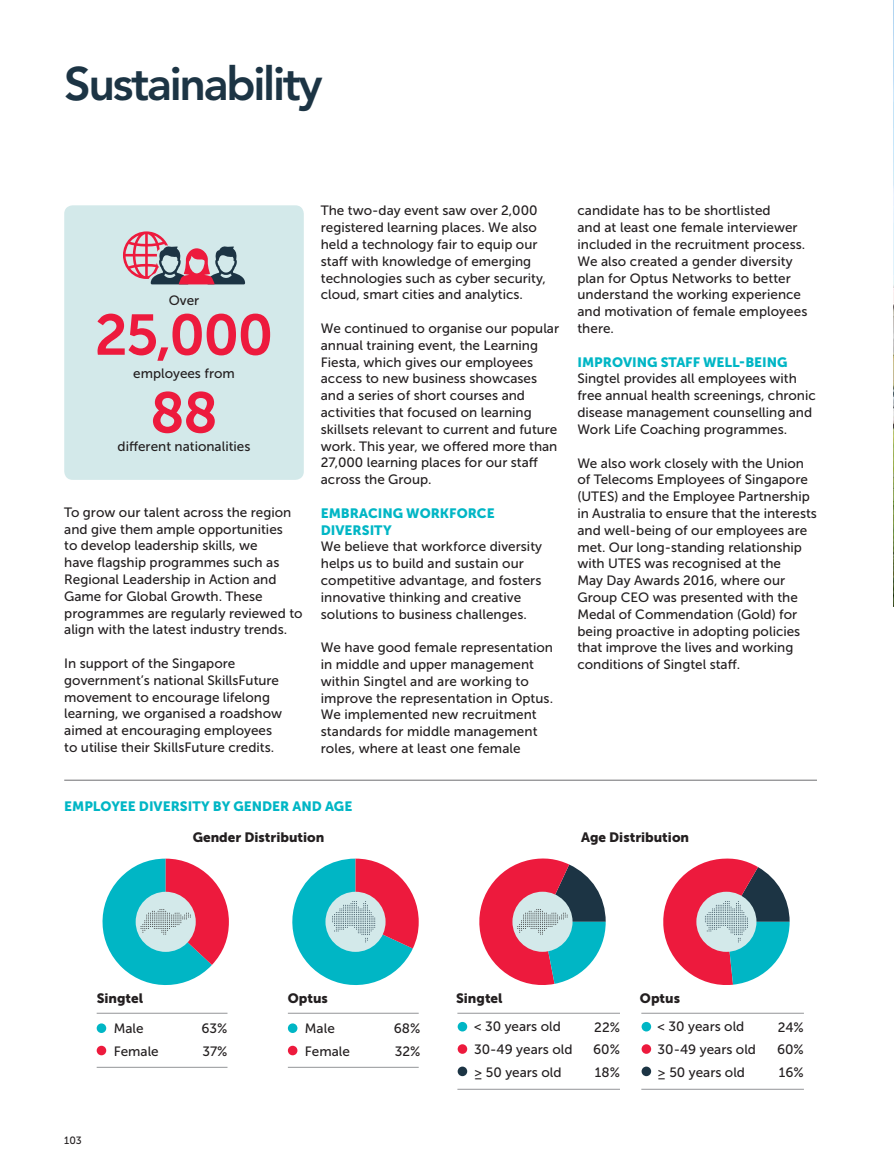
<style>
.page{position:relative;width:894px;height:1175px;background:#fff}
.page>*{position:absolute;margin:0;border:0;box-sizing:border-box;transform-origin:0 0}
.t1{font:57px/77.8px "Museo Sans 700";letter-spacing:-.03em;color:#ed1a3d;text-align:center}
.t2{font:800 46.5px "Avenir";letter-spacing:-.05em;color:#1c3444}
.t3{font:13.5px/16.8px "Museo Sans 500";color:#231f20}
.t4{font:13.5px/16.8px "Museo Sans 900";color:#00b6c5}
.t5{font:13.5px "Museo Sans 900";color:#231f20}
.t6{font:10.5px "Museo Sans 500";color:#231f20}
</style>
<div class="page">
<img style="left:893px;top:0;width:1px;height:606px">
<hr style="left:457px;top:1013px;width:163px;height:1px;background:#939598">
<div style="left:458px;top:1021px;width:9px;height:10px;background:#00b6c5;border-radius:50%"></div>
<div style="left:458px;top:1044px;width:9px;height:9px;background:#ed1a3d;border-radius:50%"></div>
<div style="left:458px;top:1066px;width:9px;height:10px;background:#1c3444;border-radius:50%"></div>
<hr style="left:641px;top:1013px;width:163px;height:1px;background:#939598">
<svg style="left:641px;top:1021px;width:10px;height:10px"></svg>
<div style="left:641px;top:1044px;width:10px;height:9px;background:#ed1a3d;border-radius:50%"></div>
<svg style="left:641px;top:1066px;width:10px;height:10px"></svg>
<svg style="left:663px;top:858px;width:126px;height:127px"></svg>
<hr style="left:457px;top:1089px;width:163px;height:1px;background:#939598">
<hr style="left:641px;top:1089px;width:163px;height:1px;background:#939598">
<svg style="left:479px;top:858px;width:127px;height:127px"></svg>
<hr style="left:97px;top:1013px;width:130px;height:1px;background:#939598">
<hr style="left:97px;top:1067px;width:130px;height:1px;background:#939598">
<div style="left:97px;top:1023px;width:9px;height:10px;background:#00b6c5;border-radius:50%"></div>
<div style="left:97px;top:1045px;width:9px;height:10px;background:#ed1a3d;border-radius:50%"></div>
<hr style="left:288px;top:1013px;width:131px;height:1px;background:#939598">
<hr style="left:288px;top:1067px;width:131px;height:1px;background:#939598">
<div style="left:288px;top:1023px;width:9px;height:10px;background:#00b6c5;border-radius:50%"></div>
<div style="left:288px;top:1045px;width:9px;height:10px;background:#ed1a3d;border-radius:50%"></div>
<svg style="left:292px;top:858px;width:127px;height:127px"></svg>
<svg style="left:102px;top:858px;width:127px;height:127px"></svg>
<div style="left:64px;top:205px;width:240px;height:275px;background:#d3e9ea;border-radius:9px"></div>
<svg style="left:123px;top:231px;width:122px;height:53px"></svg>
<hr style="left:64px;top:780px;width:753px;height:1px;background:#6d6e70">
<h2 class="t2" style="left:64px;top:64px;width:260px">Sustainability</h2>
<p class="t3" style="left:169px;top:293px;width:32px">Over</p>
<h1 class="t1" style="left:95px;top:302px;width:180px">25,000<br>88</h1>
<p class="t3" style="left:133px;top:366px;width:103px">employees from</p>
<p class="t3" style="left:118px;top:440px;width:134px">different nationalities</p>
<p class="t3" style="left:64px;top:505px;width:240px">To grow our talent across the region and give them ample opportunities<br>to develop leadership skills, we<br>have flagship programmes such as Regional Leadership in Action and Game for Global Growth. These programmes are regularly reviewed to align with the latest industry trends.</p>
<p class="t3" style="left:64px;top:656px;width:219px">In support of the Singapore government’s national SkillsFuture movement to encourage lifelong learning, we organised a roadshow aimed at encouraging employees to utilise their SkillsFuture credits.</p>
<p class="t3" style="left:321px;top:204px;width:227px">The two-day event saw over 2,000 registered learning places. We also held a technology fair to equip our staff with knowledge of emerging technologies such as cyber security, cloud, smart cities and analytics.</p>
<p class="t3" style="left:321px;top:321px;width:240px">We continued to organise our popular annual training event, the Learning Fiesta, which gives our employees access to new business showcases and a series of short courses and activities that focused on learning skillsets relevant to current and future work. This year, we offered more than 27,000 learning places for our staff across the Group.</p>
<p class="t4" style="left:321px;top:506px;width:175px">EMBRACING WORKFORCE<br>DIVERSITY</p>
<p class="t3" style="left:321px;top:540px;width:223px">We believe that workforce diversity helps us to build and sustain our competitive advantage, and fosters innovative thinking and creative solutions to business challenges.</p>
<p class="t3" style="left:321px;top:640px;width:234px">We have good female representation in middle and upper management within Singtel and are working to improve the representation in Optus.<br>We implemented new recruitment standards for middle management roles, where at least one female</p>
<p class="t3" style="left:577px;top:204px;width:231px">candidate has to be shortlisted<br>and at least one female interviewer included in the recruitment process.<br>We also created a gender diversity plan for Optus Networks to better understand the working experience and motivation of female employees there.</p>
<p class="t4" style="left:577px;top:355px;width:212px">IMPROVING STAFF WELL-BEING</p>
<p class="t3" style="left:577px;top:372px;width:240px">Singtel provides all employees with free annual health screenings, chronic disease management counselling and Work Life Coaching programmes.</p>
<p class="t3" style="left:577px;top:456px;width:241px">We also work closely with the Union of Telecoms Employees of Singapore (UTES) and the Employee Partnership in Australia to ensure that the interests and well-being of our employees are met. Our long-standing relationship with UTES was recognised at the<br>May Day Awards 2016, where our Group CEO was presented with the Medal of Commendation (Gold) for being proactive in adopting policies that improve the lives and working conditions of Singtel staff.</p>
<p class="t4" style="left:64px;top:799px;width:289px">EMPLOYEE DIVERSITY BY GENDER AND AGE</p>
<p class="t5" style="left:193px;top:832px;width:133px">Gender Distribution</p>
<p class="t5" style="left:581px;top:832px;width:110px">Age Distribution</p>
<p class="t5" style="left:97px;top:993px;width:48px">Singtel</p>
<p class="t5" style="left:288px;top:993px;width:42px">Optus</p>
<p class="t5" style="left:456px;top:993px;width:48px">Singtel</p>
<p class="t5" style="left:640px;top:993px;width:42px">Optus</p>
<p class="t6" style="left:64px;top:1136px;width:19px">103</p>
<p class="t3" style="left:114px;top:1018px;width:47px;line-height:22.5px">Male<br>Female</p>
<p class="t3" style="left:201px;top:1018px;width:28px;line-height:22.5px">63%<br>37%</p>
<p class="t3" style="left:305px;top:1018px;width:47px;line-height:22.5px">Male<br>Female</p>
<p class="t3" style="left:394px;top:1018px;width:28px;line-height:22.5px">68%<br>32%</p>
<p class="t3" style="left:474px;top:1017px;width:100px;line-height:22.5px">&lt; 30 years old<br>30-49 years old ≥ 50 years old</p>
<p class="t3" style="left:593px;top:1017px;width:28px;line-height:22.5px;text-align:justify">22% 60% 18%</p>
<p class="t3" style="left:658px;top:1017px;width:100px;line-height:22.5px">&lt; 30 years old<br>30-49 years old ≥ 50 years old</p>
<p class="t3" style="left:777px;top:1017px;width:28px;line-height:22.5px;text-align:justify">24% 60% 16%</p>
</div>
